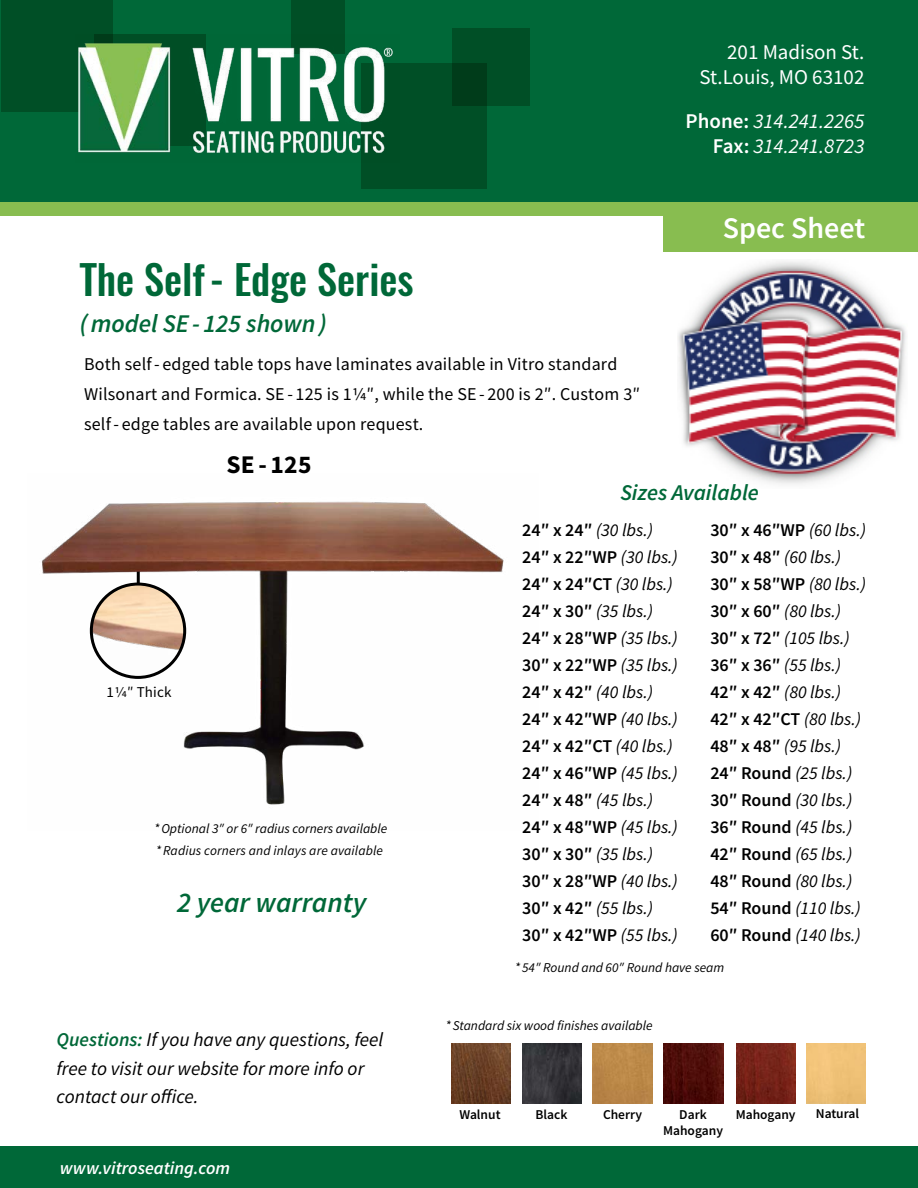
<style>
.page{position:relative;width:918px;height:1188px;background:#fff}
.page>*{position:absolute;margin:0;border:0;box-sizing:border-box;transform-origin:0 0}
.t1{font:500 40.5px "Oswald";color:#006838}
.t2{font:600 30px "Source Sans Pro";color:#fff}
.t3{font:italic 600 28.5px "Source Sans Pro";color:#006838}
.t4{font:italic 600 25.5px "Source Sans Pro";color:#006838}
.t5{font:700 25.5px "Source Sans Pro";color:#000}
.t6{font:italic 600 22.5px "Source Sans Pro";color:#006838}
.t7{font:italic 21px/25.2px "Source Sans Pro";color:#fff;text-align:right}
.t8{font:21px/25.2px "Source Sans Pro";color:#fff;text-align:right}
.t9{font:italic 19.5px/28.5px "Source Sans Pro";color:#000}
.t10{font:600 18px/27px "Source Sans Pro";color:#000}
.t11{font:italic 18px/27px "Source Sans Pro";color:#000}
.t12{font:18px/30px "Source Sans Pro";letter-spacing:.01em;color:#000}
.t13{font:italic 600 18px "Source Sans Pro";color:#fff}
.t14{font:15px "Source Sans Pro";letter-spacing:.01em;color:#000}
.t15{font:italic 13.5px "Source Sans Pro";color:#000}
.t16{font:600 13.5px "Source Sans Pro";color:#000}
.s1{font-weight:600;font-style:normal}
.s2{font-weight:600;color:#006838}
.s3{font-weight:400;font-style:italic}
</style>
<div class="page">
<img style="left:678px;top:261px;width:228px;height:223px">
<div style="left:1px;top:0;width:917px;height:205px;background:#006838"></div>
<div style="left:1px;top:0;width:111px;height:112px;background:#004f26"></div>
<div style="left:291px;top:0;width:54px;height:54px;background:#004f26"></div>
<div style="left:361px;top:63px;width:126px;height:126px;background:#004f26"></div>
<div style="left:453px;top:29px;width:77px;height:77px;background:linear-gradient(to right,#00421e,#005228)"></div>
<div style="left:1px;top:202px;width:917px;height:14px;background:#88bd50"></div>
<div style="left:1px;top:1147px;width:917px;height:41px;background:#006838"></div>
<div style="left:663px;top:204px;width:255px;height:48px;background:#88bd50"></div>
<img style="left:522px;top:1043px;width:60px;height:60px">
<img style="left:452px;top:1043px;width:59px;height:60px">
<div style="left:593px;top:1043px;width:59px;height:60px;background:#bb8848"></div>
<img style="left:664px;top:1043px;width:59px;height:60px">
<img style="left:736px;top:1043px;width:59px;height:60px">
<img style="left:807px;top:1043px;width:59px;height:60px">
<img style="left:42px;top:501px;width:462px;height:304px">
<img style="left:78px;top:35px;width:315px;height:118px">
<p class="t8" style="left:700px;top:40px;width:166px">201 Madison St.<br>St.Louis, MO 63102</p>
<p class="t7" style="left:686px;top:108px;width:180px"><span class="s1">Phone:</span> 314.241.2265<br><span class="s1">Fax:</span> 314.241.8723</p>
<h1 class="t1" style="left:80px;top:251px;width:335px">The Self- Edge Series</h1>
<h3 class="t4" style="left:80px;top:307px;width:249px">(model SE- 125 shown)</h3>
<p class="t12" style="left:84px;top:349px;width:558px">Both self-edged table tops have laminates available in Vitro standard<br>Wilsonart and Formica. SE - 125 is 1¼″, while the SE - 200 is 2″. Custom 3″ self-edge tables are available upon request.</p>
<h3 class="t5" style="left:226px;top:447px;width:87px">SE - 125</h3>
<h2 class="t2" style="left:723px;top:208px;width:144px">Spec Sheet</h2>
<p class="t14" style="left:106px;top:682px;width:67px">1 1/4″ Thick</p>
<p class="t15" style="left:154px;top:819px;width:235px">*Optional 3″ or 6″ radius corners available</p>
<p class="t15" style="left:156px;top:842px;width:229px">* Radius corners and inlays are available</p>
<h3 class="t3" style="left:177px;top:884px;width:191px">2 year warranty</h3>
<p class="t9" style="left:57px;top:1025px;width:328px"><span class="s2">Questions:</span> If you have any questions, feel free to visit our website for more info or contact our office.</p>
<p class="t13" style="left:60px;top:1156px;width:172px">www.vitroseating.com</p>
<p class="t6" style="left:620px;top:478px;width:140px">Sizes Available</p>
<p class="t10" style="left:522px;top:516px;width:157px">24″ x 24″ <span class="s3">(30 lbs.)<br></span>24″ x 22″WP <span class="s3">(30 lbs.)<br></span>24″ x 24″CT <span class="s3">(30 lbs.)<br></span>24″ x 30″ <span class="s3">(35 lbs.)<br></span>24″ x 28″WP <span class="s3">(35 lbs.)<br></span>30″ x 22″WP <span class="s3">(35 lbs.)<br></span>24″ x 42″ <span class="s3">(40 lbs.)<br></span>24″ x 42″WP <span class="s3">(40 lbs.)<br></span>24″ x 42″CT <span class="s3">(40 lbs.)<br></span>24″ x 46″WP <span class="s3">(45 lbs.)<br></span>24″ x 48″ <span class="s3">(45 lbs.)<br></span>24″ x 48″WP <span class="s3">(45 lbs.)<br></span>30″ x 30″ <span class="s3">(35 lbs.)<br></span>30″ x 28″WP <span class="s3">(40 lbs.)<br></span>30″ x 42″ <span class="s3">(55 lbs.)<br></span>30″ x 42″WP <span class="s3">(55 lbs.)</span></p>
<p class="t11" style="left:710px;top:516px;width:157px"><span class="s1">30″ x 46″WP</span> (60 lbs.)<br><span class="s1">30″ x 48″</span> (60 lbs.)<br><span class="s1">30″ x 58″WP</span> (80 lbs.)<br><span class="s1">30″ x 60″</span> (80 lbs.)<br><span class="s1">30″ x 72″</span> (105 lbs.)<br><span class="s1">36″ x 36″</span> (55 lbs.)<br><span class="s1">42″ x 42″</span> (80 lbs.)<br><span class="s1">42″ x 42″CT</span> (80 lbs.)<br><span class="s1">48″ x 48″</span> (95 lbs.)<br><span class="s1">24″ Round</span> (25 lbs.)<br><span class="s1">30″ Round</span> (30 lbs.)<br><span class="s1">36″ Round</span> (45 lbs.)<br><span class="s1">42″ Round</span> (65 lbs.)<br><span class="s1">48″ Round</span> (80 lbs.)<br><span class="s1">54″ Round</span> (110 lbs.)<br><span class="s1">60″ Round</span> (140 lbs.)</p>
<p class="t15" style="left:515px;top:959px;width:211px">* 54″ Round and 60″ Round have seam</p>
<p class="t15" style="left:446px;top:1017px;width:209px">*Standard six wood finishes available</p>
<p class="t16" style="left:459px;top:1105px;width:43px">Walnut</p>
<p class="t16" style="left:536px;top:1105px;width:33px">Black</p>
<p class="t16" style="left:603px;top:1105px;width:41px">Cherry</p>
<p class="t16" style="left:679px;top:1105px;width:29px">Dark</p>
<p class="t16" style="left:736px;top:1105px;width:61px">Mahogany</p>
<p class="t16" style="left:663px;top:1121px;width:61px">Mahogany</p>
<p class="t16" style="left:816px;top:1105px;width:45px">Natural</p>
</div>
